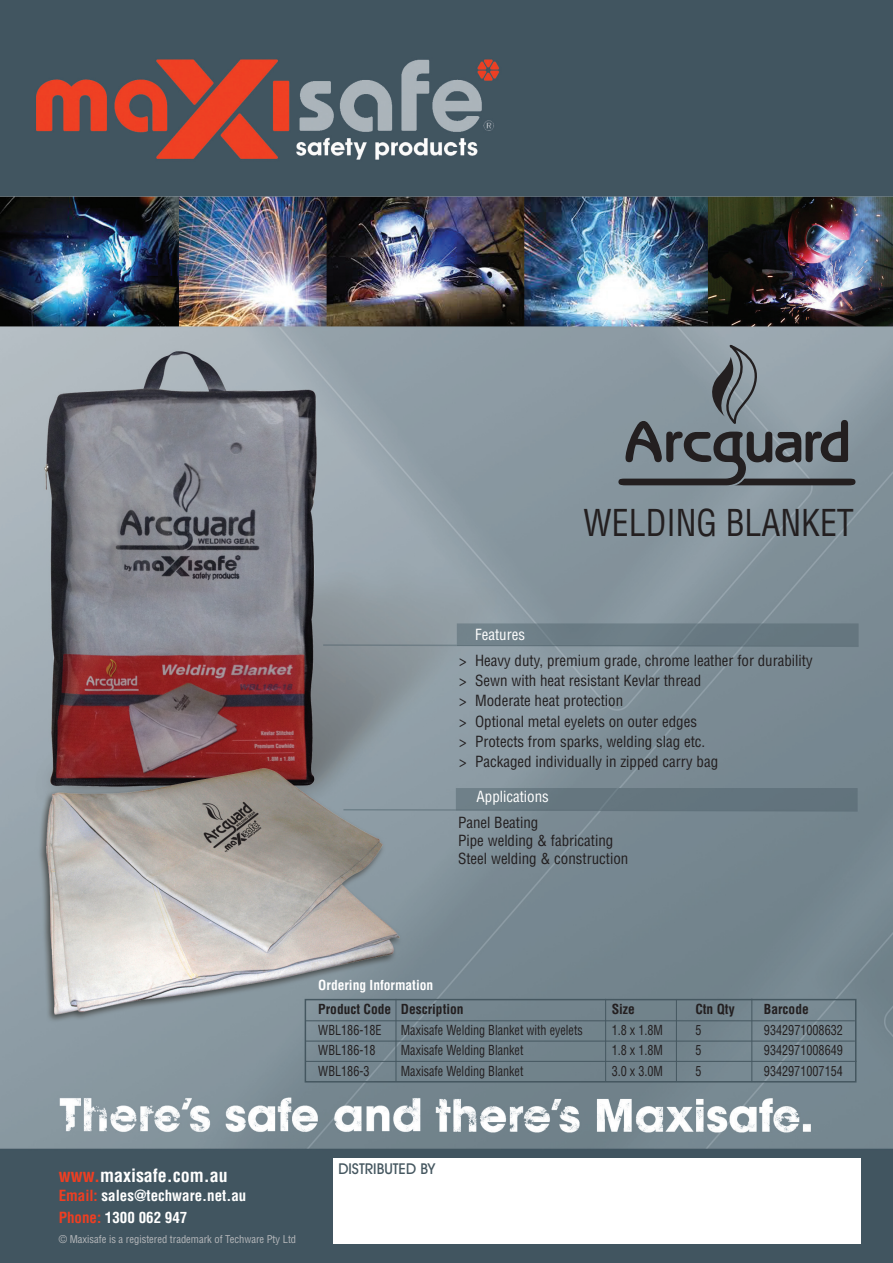
<style>
.page{position:relative;width:893px;height:1263px;background:#fff}
.page>*{position:absolute;margin:0;border:0;box-sizing:border-box;transform-origin:0 0}
.t1{font:condensed 36.15px "Helvetica";color:#231f20;scale:.94 1}
.t2{font:700 condensed 18px "Helvetica";color:#fff}
.t3{font:condensed 15px/20.1px "Helvetica";color:#231f20}
.t4{font:700 condensed 15px/21.8px "Helvetica";color:#fff}
.t5{font:condensed 15px "Helvetica";color:#fff}
.t6{font:500 15px "Avant Garde IT Cby BT";color:#455760}
.t7{font:condensed 13.5px "Helvetica";color:#231f20;scale:.9 1}
.t8{font:700 condensed 13.5px "Helvetica";color:#231f20}
.t9{font:700 condensed 13.5px "Helvetica";color:#fff}
.t10{font:condensed 10.5px "Helvetica";color:#b6b8bb}
.s1{color:#ef3e22}
</style>
<div class="page">
<img style="left:0;top:0;width:893px;height:1263px">
<div style="left:333px;top:1159px;width:528px;height:85px;background:#fff"></div>
<div style="left:457px;top:623px;width:402px;height:21px;background:#6b7c85"></div>
<img style="left:323px;top:644px;width:536px;height:3px">
<svg style="left:618px;top:343px;width:237px;height:142px;background:#79848b"></svg>
<img style="left:456px;top:788px;width:402px;height:21px">
<img style="left:343px;top:809px;width:515px;height:3px">
<div style="left:305px;top:999px;width:551px;height:83px;border:2px solid #455760"></div>
<hr style="left:306px;top:1020px;width:549px;height:1px;background:#455760">
<hr style="left:306px;top:1041px;width:549px;height:1px;background:#455760">
<hr style="left:396px;top:999px;width:1px;height:83px;background:#455760">
<hr style="left:605px;top:999px;width:1px;height:82px;background:#455760">
<hr style="left:676px;top:999px;width:1px;height:82px;background:#455760">
<hr style="left:305px;top:1061px;width:551px;height:1px;background:#455760">
<hr style="left:751px;top:999px;width:1px;height:83px;background:#455760">
<h1 class="t1" style="left:583px;top:509px;width:289px">WELDING BLANKET</h1>
<p class="t5" style="left:475px;top:628px;width:51px">Features</p>
<p class="t3" style="left:459px;top:652px;width:355px">&gt; Heavy duty, premium grade, chrome leather for durability &gt; Sewn with heat resistant Kevlar thread<br>&gt; Moderate heat protection<br>&gt; Optional metal eyelets on outer edges<br>&gt; Protects from sparks, welding slag etc.<br>&gt; Packaged individually in zipped carry bag</p>
<p class="t5" style="left:476px;top:790px;width:74px">Applications</p>
<p class="t3" style="left:458px;top:815px;width:172px;line-height:18px">Panel Beating<br>Pipe welding &amp; fabricating<br>Steel welding &amp; construction</p>
<p class="t9" style="left:318px;top:979px;width:117px">Ordering Information</p>
<p class="t8" style="left:318px;top:1004px;width:147px">Product Code Description</p>
<p class="t8" style="left:612px;top:1004px;width:25px">Size</p>
<p class="t8" style="left:695px;top:1004px;width:41px">Ctn Qty</p>
<p class="t8" style="left:764px;top:1004px;width:46px">Barcode</p>
<p class="t7" style="left:318px;top:1025px;width:72px">WBL186-18E</p>
<p class="t7" style="left:401px;top:1025px;width:204px">Maxisafe Welding Blanket with eyelets</p>
<p class="t7" style="left:612px;top:1025px;width:58px">1.8 x 1.8M</p>
<p class="t7" style="left:695px;top:1025px;width:8px">5</p>
<p class="t7" style="left:764px;top:1025px;width:89px">9342971008632</p>
<p class="t7" style="left:318px;top:1045px;width:65px">WBL186-18</p>
<p class="t7" style="left:401px;top:1045px;width:138px">Maxisafe Welding Blanket</p>
<p class="t7" style="left:612px;top:1045px;width:58px">1.8 x 1.8M</p>
<p class="t7" style="left:695px;top:1045px;width:8px">5</p>
<p class="t7" style="left:764px;top:1045px;width:89px">9342971008649</p>
<p class="t7" style="left:318px;top:1066px;width:58px">WBL186-3</p>
<p class="t7" style="left:401px;top:1066px;width:138px">Maxisafe Welding Blanket</p>
<p class="t7" style="left:612px;top:1066px;width:58px">3.0 x 3.0M</p>
<p class="t7" style="left:695px;top:1066px;width:8px">5</p>
<p class="t7" style="left:764px;top:1066px;width:89px">9342971007154</p>
<p class="t2" style="left:59px;top:1168px;width:171px"><span class="s1">www.</span>maxisafe.com.au</p>
<p class="t4" style="left:59px;top:1186px;width:189px"><span class="s1">Email:</span> sales@techware.net.au<br><span class="s1">Phone:</span> 1300 062 947</p>
<p class="t10" style="left:59px;top:1235px;width:239px">© Maxisafe is a registered trademark of Techware Pty Ltd</p>
<p class="t6" style="left:338px;top:1163px;width:98px">DISTRIBUTED BY</p>
</div>
